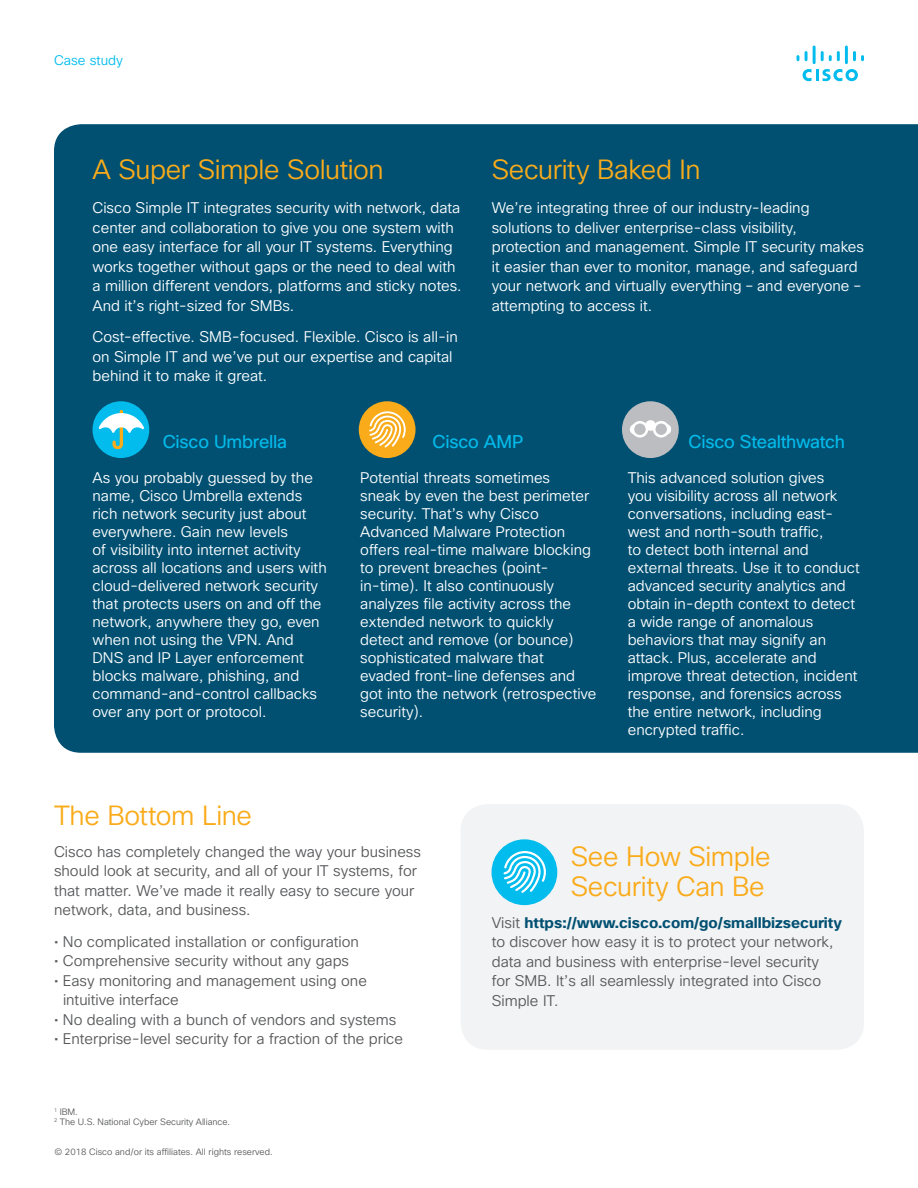
<style>
.page{position:relative;width:918px;height:1188px;background:#fff}
.page>*{position:absolute;margin:0;border:0;box-sizing:border-box;transform-origin:0 0}
.t1{font:300 27px/30px "Cisco Sans";letter-spacing:-.015em;color:#faab1a}
.t2{font:18px "Cisco Sans";letter-spacing:-.015em;color:#01bcec}
.t3{font:300 15px/18px "Cisco Sans";color:#fff}
.t4{font:300 15px/19.5px "Cisco Sans";color:#57585a}
.t5{font:300 13.5px "Cisco Sans";color:#01bcec}
.t6{font:300 9px/10.5px "Cisco Sans";color:#57585a}
.s1{font-weight:700;color:#015072}
</style>
<div class="page">
<svg style="left:803px;top:69px;width:55px;height:12px"></svg>
<svg style="left:797px;top:55px;width:2px;height:6px"></svg>
<svg style="left:805px;top:51px;width:3px;height:10px"></svg>
<hr style="left:813px;top:46px;width:3px;height:18px;background:#01bcec">
<svg style="left:821px;top:51px;width:19px;height:10px"></svg>
<hr style="left:845px;top:46px;width:3px;height:18px;background:#01bcec">
<svg style="left:853px;top:51px;width:11px;height:10px"></svg>
<div style="left:461px;top:804px;width:403px;height:246px;background:#f2f3f4;border-radius:27px"></div>
<div style="left:54px;top:124px;width:864px;height:629px;background:#015072"></div>
<div style="left:359px;top:401px;width:57px;height:57px;background:#faab1a;border-radius:50%"></div>
<svg style="left:369px;top:411px;width:37px;height:36px"></svg>
<div style="left:622px;top:401px;width:57px;height:57px;background:#bcbdc0;border-radius:50%"></div>
<svg style="left:630px;top:421px;width:41px;height:17px"></svg>
<div style="left:93px;top:401px;width:56px;height:57px;background:#01bcec;border-radius:50%"></div>
<svg style="left:99px;top:410px;width:45px;height:39px"></svg>
<div style="left:492px;top:839px;width:65px;height:66px;background:#01bcec;border-radius:50%"></div>
<svg style="left:503px;top:851px;width:43px;height:42px"></svg>
<p class="t5" style="left:54px;top:51px;width:71px">Case study</p>
<h1 class="t1" style="left:93px;top:155px;width:293px">A Super Simple Solution</h1>
<h1 class="t1" style="left:492px;top:155px;width:210px">Security Baked In</h1>
<p class="t3" style="left:93px;top:199px;width:371px;line-height:19.5px">Cisco Simple IT integrates security with network, data center and collaboration to give you one system with one easy interface for all your IT systems. Everything works together without gaps or the need to deal with a million different vendors, platforms and sticky notes.<br>And it’s right-sized for SMBs.</p>
<p class="t3" style="left:93px;top:328px;width:367px;line-height:19.5px">Cost-effective. SMB-focused. Flexible. Cisco is all-in on Simple IT and we’ve put our expertise and capital behind it to make it great.</p>
<p class="t3" style="left:492px;top:199px;width:374px;line-height:19.5px">We’re integrating three of our industry-leading solutions to deliver enterprise-class visibility, protection and management. Simple IT security makes it easier than ever to monitor, manage, and safeguard your network and virtually everything – and everyone – attempting to access it.</p>
<p class="t2" style="left:163px;top:430px;width:126px">Cisco Umbrella</p>
<p class="t2" style="left:433px;top:430px;width:92px">Cisco AMP</p>
<p class="t2" style="left:689px;top:430px;width:158px">Cisco Stealthwatch</p>
<p class="t3" style="left:93px;top:470px;width:236px">As you probably guessed by the name, Cisco Umbrella extends rich network security just about everywhere. Gain new levels<br>of visibility into internet activity across all locations and users with cloud-delivered network security that protects users on and off the network, anywhere they go, even when not using the VPN. And<br>DNS and IP Layer enforcement blocks malware, phishing, and command-and-control callbacks over any port or protocol.</p>
<p class="t3" style="left:360px;top:470px;width:238px">Potential threats sometimes<br>sneak by even the best perimeter security. That’s why Cisco<br>Advanced Malware Protection offers real-time malware blocking to prevent breaches (point&shy;in-time). It also continuously analyzes file activity across the extended network to quickly detect and remove (or bounce) sophisticated malware that evaded front-line defenses and got into the network (retrospective security).</p>
<p class="t3" style="left:628px;top:470px;width:234px">This advanced solution gives<br>you visibility across all network conversations, including east&shy;west and north-south traffic,<br>to detect both internal and external threats. Use it to conduct advanced security analytics and obtain in-depth context to detect a wide range of anomalous behaviors that may signify an attack. Plus, accelerate and improve threat detection, incident response, and forensics across the entire network, including encrypted traffic.</p>
<h1 class="t1" style="left:54px;top:802px;width:199px">The Bottom Line</h1>
<p class="t4" style="left:54px;top:842px;width:369px">Cisco has completely changed the way your business should look at security, and all of your IT systems, for that matter. We’ve made it really easy to secure your network, data, and business.</p>
<p class="t4" style="left:54px;top:932px;width:306px">• No complicated installation or configuration</p>
<p class="t4" style="left:54px;top:952px;width:297px">• Comprehensive security without any gaps</p>
<p class="t4" style="left:63px;top:971px;width:306px;text-indent:-9px">• Easy monitoring and management using one intuitive interface</p>
<p class="t4" style="left:54px;top:1010px;width:344px">• No dealing with a bunch of vendors and systems</p>
<p class="t4" style="left:54px;top:1030px;width:351px">• Enterprise-level security for a fraction of the price</p>
<p class="t6" style="left:54px;top:1107px;width:178px"><sup>1</sup> IBM.<br><sup>2</sup> The U.S. National Cyber Security Alliance.</p>
<p class="t6" style="left:54px;top:1147px;width:220px">© 2018 Cisco and/or its affiliates. All rights reserved.</p>
<h1 class="t1" style="left:571px;top:842px;width:201px">See How Simple<br>Security Can Be</h1>
<p class="t4" style="left:492px;top:913px;width:352px">Visit <span class="s1">https://www.cisco.com/go/smallbizsecurity </span>to discover how easy it is to protect your network, data and business with enterprise-level security<br>for SMB. It’s all seamlessly integrated into Cisco Simple IT.</p>
</div>
